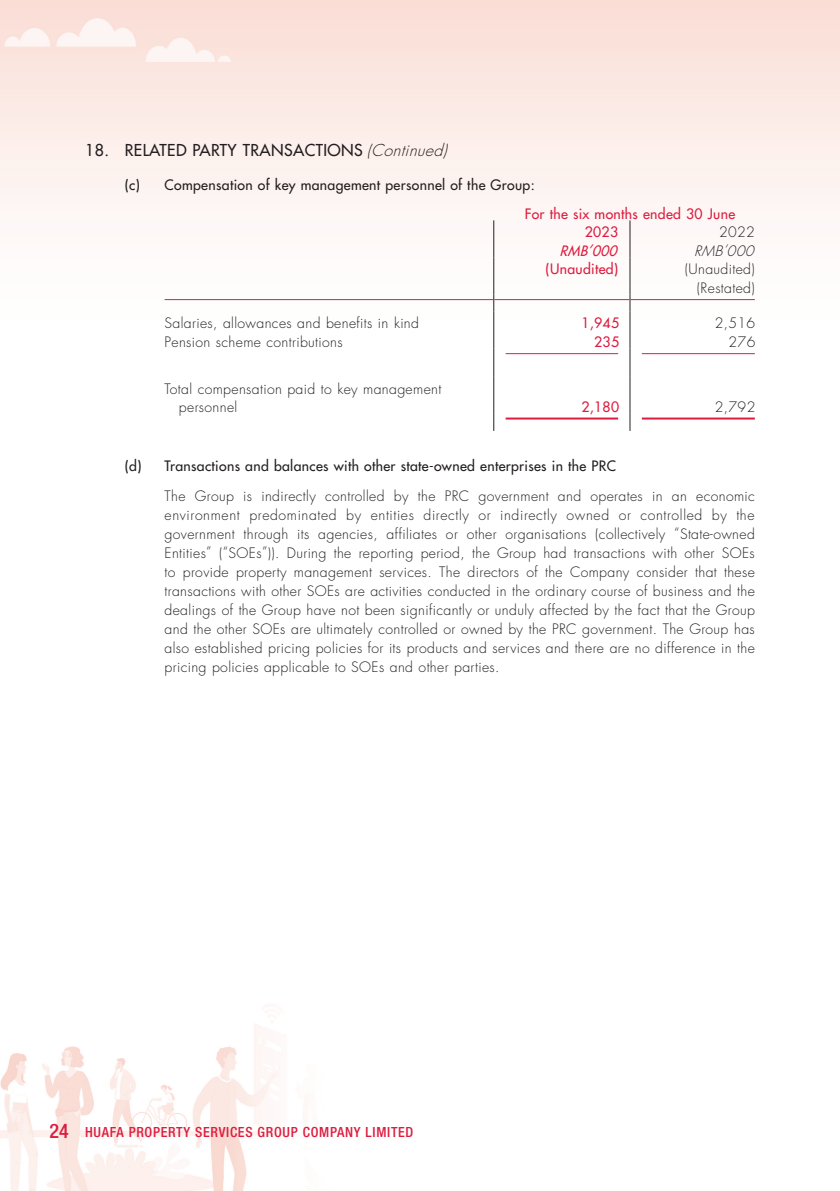
<style>
.page{position:relative;width:840px;height:1191px;background:#fff}
.page>*{position:absolute;margin:0;border:0;box-sizing:border-box;transform-origin:0 0}
.t1{font:500 16px "Futura Std";letter-spacing:.025em;color:#231f20}
.t2{font:300 14px/19px "Futura Std";letter-spacing:.025em;color:#231f20;text-align:right}
.t3{font:500 14px "Futura Std";letter-spacing:.025em;color:#231f20}
.t4{font:500 14px/18.4px "Futura Std";letter-spacing:.025em;color:#dd1d40}
.t5{font:500 condensed 14px "Helvetica Neue LT Std";letter-spacing:.05em;color:#dd1d40}
.t6{font:italic 500 14px "Futura Std";color:#dd1d40}
.t7{font:italic 300 14px "Futura Std";color:#231f20}
.s1{font-weight:300;font-style:italic}
.s2{font-size:20px}
</style>
<div class="page">
<img style="left:0;top:0;width:839px;height:1191px">
<svg style="left:493px;top:414px;width:1px;height:17px"></svg>
<svg style="left:629px;top:414px;width:1px;height:17px"></svg>
<svg style="left:493px;top:220px;width:1px;height:157px"></svg>
<svg style="left:629px;top:220px;width:1px;height:157px"></svg>
<hr style="left:493px;top:377px;width:1px;height:37px;background:#231f20">
<hr style="left:629px;top:377px;width:1px;height:37px;background:#231f20">
<hr style="left:164px;top:299px;width:329px;height:1px;background:#dd1d40">
<hr style="left:494px;top:299px;width:135px;height:1px;background:#dd1d40">
<hr style="left:630px;top:299px;width:124px;height:1px;background:#dd1d40">
<hr style="left:505px;top:353px;width:112px;height:1px;background:#dd1d40">
<hr style="left:641px;top:353px;width:113px;height:1px;background:#dd1d40">
<hr style="left:505px;top:417px;width:112px;height:2px;background:#dd1d40">
<hr style="left:641px;top:417px;width:113px;height:2px;background:#dd1d40">
<p class="t1" style="left:85px;top:140px;width:368px">18. RELATED PARTY TRANSACTIONS <span class="s1">(Continued)</span></p>
<p class="t3" style="left:125px;top:176px;width:411px">(c) Compensation of key management personnel of the Group:</p>
<p class="t4" style="left:584px;top:204px;width:152px;text-indent:-60px">For the six months ended 30 June<br>2023</p>
<p class="t2" style="left:718px;top:223px;width:37px">2022</p>
<p class="t6" style="left:559px;top:242px;width:63px">RMB’000</p>
<p class="t7" style="left:693px;top:242px;width:65px">RMB’000</p>
<p class="t4" style="left:545px;top:260px;width:74px">(Unaudited)</p>
<p class="t2" style="left:684px;top:260px;width:71px;line-height:18.4px">(Unaudited) (Restated)</p>
<p class="t2" style="left:164px;top:314px;width:256px">Salaries, allowances and benefits in kind</p>
<p class="t4" style="left:581px;top:314px;width:39px">1,945</p>
<p class="t2" style="left:714px;top:314px;width:42px">2,516</p>
<p class="t2" style="left:164px;top:332px;width:179px">Pension scheme contributions</p>
<p class="t4" style="left:594px;top:332px;width:26px">235</p>
<p class="t2" style="left:728px;top:332px;width:28px">276</p>
<p class="t2" style="left:179px;top:380px;width:264px;line-height:18.4px;text-align:left;text-indent:-14px">Total compensation paid to key management personnel</p>
<p class="t4" style="left:581px;top:398px;width:39px">2,180</p>
<p class="t2" style="left:714px;top:398px;width:42px">2,792</p>
<p class="t3" style="left:125px;top:457px;width:492px">(d) Transactions and balances with other state-owned enterprises in the PRC</p>
<p class="t2" style="left:164px;top:486px;width:591px;text-align:justify">The Group is indirectly controlled by the PRC government and operates in an economic environment predominated by entities directly or indirectly owned or controlled by the government through its agencies, affiliates or other organisations (collectively “State-owned Entities” (“SOEs”)). During the reporting period, the Group had transactions with other SOEs to provide property management services. The directors of the Company consider that these transactions with other SOEs are activities conducted in the ordinary course of business and the dealings of the Group have not been significantly or unduly affected by the fact that the Group and the other SOEs are ultimately controlled or owned by the PRC government. The Group has also established pricing policies for its products and services and there are no difference in the pricing policies applicable to SOEs and other parties.</p>
<p class="t5" style="left:49px;top:1123px;width:365px"><span class="s2">24</span> HUAFA PROPERTY SERVICES GROUP COMPANY LIMITED</p>
</div>
